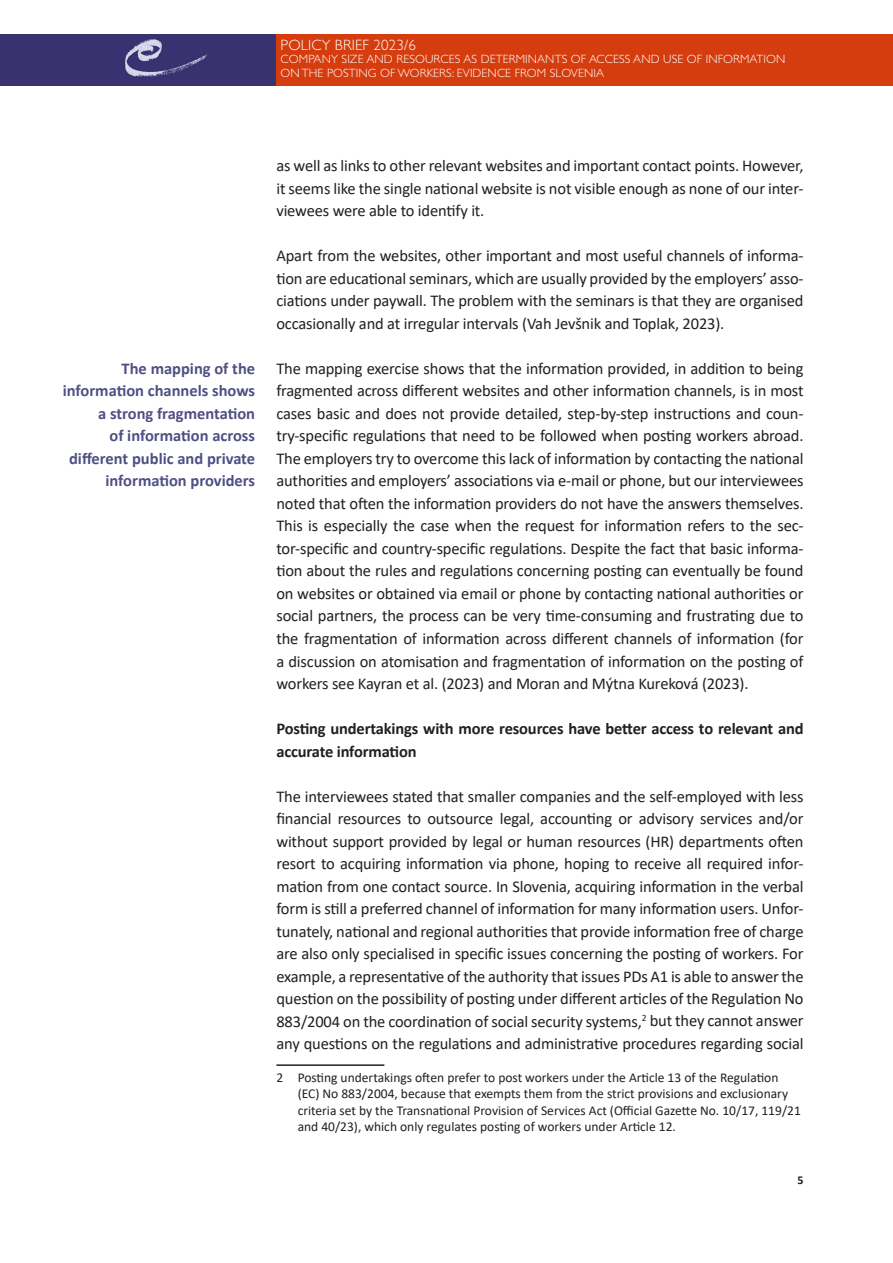
<style>
.page{position:relative;width:893px;height:1263px;background:#fff}
.page>*{position:absolute;margin:0;border:0;box-sizing:border-box;transform-origin:0 0}
.t1{font:16.5px/22.5px "Calibri";letter-spacing:-.01em;color:#231f20;text-align:justify}
.t2{font:700 16.5px/22.5px "Calibri";color:#4f4f85;text-align:right}
.t3{font:700 16.5px/22.5px "Calibri";letter-spacing:-.01em;color:#231f20}
.t4{font:300 15px "Gill Sans Std";letter-spacing:.01em;color:#fff}
.t5{font:13.5px/16.5px "Calibri";color:#231f20}
.t6{font:300 12px/13.5px "Gill Sans Std";letter-spacing:.01em;color:#fff}
.t7{font:700 12px "Calibri";color:#231f20}
</style>
<div class="page">
<div style="left:0;top:34px;width:276px;height:51px;background:#383270"></div>
<div style="left:276px;top:34px;width:617px;height:51px;background:#d53d0e"></div>
<hr style="left:276px;top:1064px;width:108px;height:2px;background:#231f20">
<p class="t4" style="left:281px;top:36px;width:137px">POLICY BRIEF 2023/6</p>
<p class="t6" style="left:281px;top:53px;width:506px">COMPANY SIZE AND RESOURCES AS DETERMINANTS OF ACCESS AND USE OF INFORMATION<br>ON THE POSTING OF WORKERS: EVIDENCE FROM SLOVENIA</p>
<p class="t2" style="left:63px;top:357px;width:194px">The mapping of the information channels shows a strong fragmentation<br>of information across different public and private information providers</p>
<p class="t1" style="left:276px;top:154px;width:529px">as well as links to other relevant websites and important contact points. However, it seems like the single national website is not visible enough as none of our inter&shy;viewees were able to identify it.</p>
<p class="t1" style="left:276px;top:244px;width:529px">Apart from the websites, other important and most useful channels of informa&shy;tion are educational seminars, which are usually provided by the employers’ asso&shy;ciations under paywall. The problem with the seminars is that they are organised occasionally and at irregular intervals (Vah Jevšnik and Toplak, 2023).</p>
<p class="t1" style="left:276px;top:357px;width:529px">The mapping exercise shows that the information provided, in addition to being fragmented across different websites and other information channels, is in most cases basic and does not provide detailed, step-by-step instructions and coun&shy;try-specific regulations that need to be followed when posting workers abroad.<br>The employers try to overcome this lack of information by contacting the national authorities and employers’ associations via e-mail or phone, but our interviewees noted that often the information providers do not have the answers themselves.<br>This is especially the case when the request for information refers to the sec&shy;tor-specific and country-specific regulations. Despite the fact that basic informa&shy;tion about the rules and regulations concerning posting can eventually be found on websites or obtained via email or phone by contacting national authorities or social partners, the process can be very time-consuming and frustrating due to the fragmentation of information across different channels of information (for a discussion on atomisation and fragmentation of information on the posting of workers see Kayran et al. (2023) and Moran and Mýtna Kureková (2023).</p>
<p class="t3" style="left:276px;top:717px;width:529px">Posting undertakings with more resources have better access to relevant and accurate information</p>
<p class="t1" style="left:276px;top:784px;width:529px">The interviewees stated that smaller companies and the self-employed with less financial resources to outsource legal, accounting or advisory services and/or without support provided by legal or human resources (HR) departments often resort to acquiring information via phone, hoping to receive all required infor&shy;mation from one contact source. In Slovenia, acquiring information in the verbal form is still a preferred channel of information for many information users. Unfor&shy;tunately, national and regional authorities that provide information free of charge are also only specialised in specific issues concerning the posting of workers. For example, a representative of the authority that issues PDs A1 is able to answer the question on the possibility of posting under different articles of the Regulation No 883/2004 on the coordination of social security systems,<sup>2</sup> but they cannot answer any questions on the regulations and administrative procedures regarding social</p>
<p class="t5" style="left:298px;top:1068px;width:505px;text-indent:-21px">2 Posting undertakings often prefer to post workers under the Article 13 of the Regulation (EC) No 883/2004, because that exempts them from the strict provisions and exclusionary criteria set by the Transnational Provision of Services Act (Official Gazette No. 10/17, 119/21 and 40/23), which only regulates posting of workers under Article 12.</p>
<p class="t7" style="left:798px;top:1171px;width:8px">5</p>
</div>
